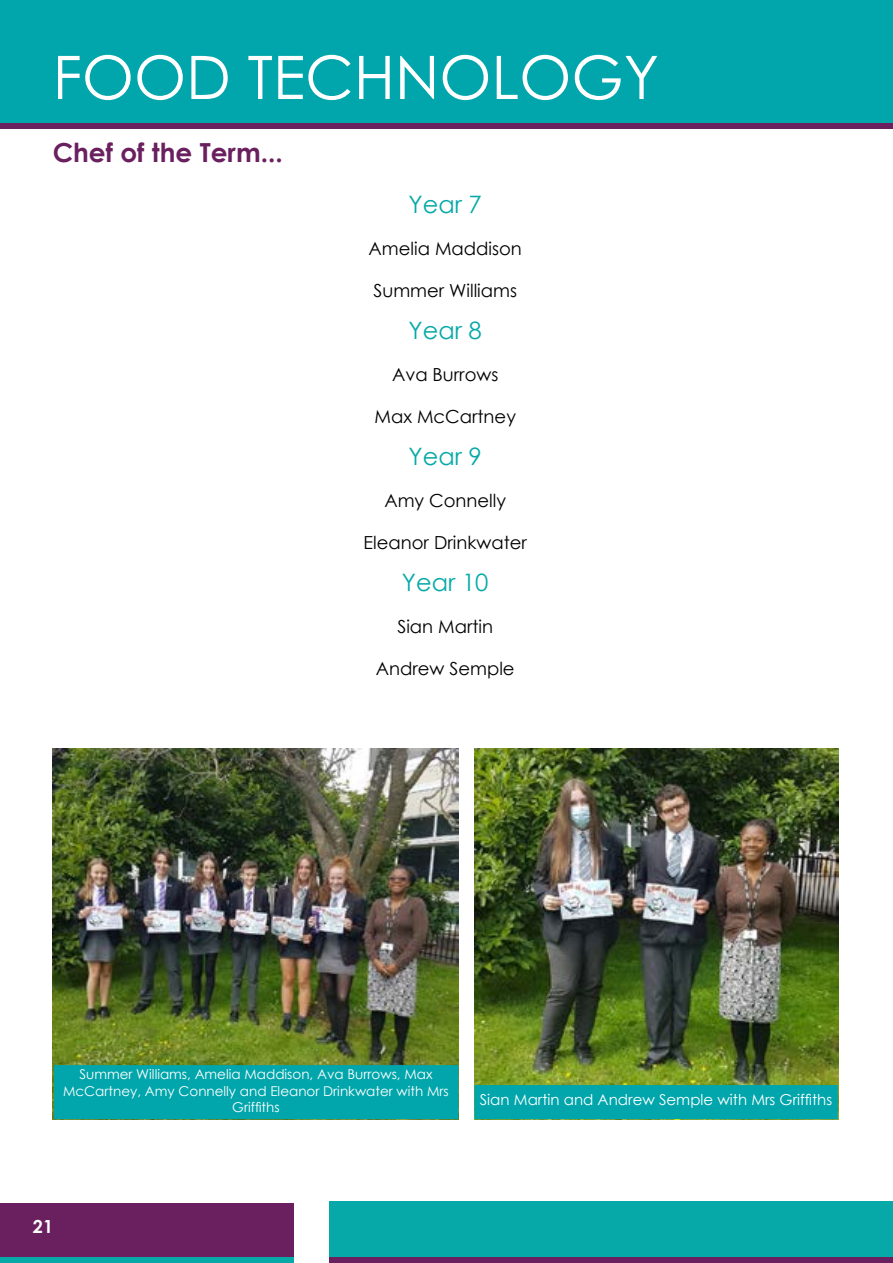
<style>
.page{position:relative;width:893px;height:1263px;background:#fff}
.page>*{position:absolute;margin:0;border:0;box-sizing:border-box;transform-origin:0 0}
.t1{font:60px "Century Gothic";color:#fff}
.t2{font:700 26.25px "Century Gothic";color:#6a205f}
.t3{font:24px "Century Gothic";color:#06a9a8}
.t4{font:18px "Century Gothic";color:#000}
.t5{font:700 18px "Century Gothic";color:#fff}
.t6{font:15px "Century Gothic";color:#fff}
.t7{font:13.5px/16.2px "Century Gothic";color:#fff;text-align:center}
</style>
<div class="page">
<div style="left:0;top:0;width:893px;height:123px;background:#00a6ab"></div>
<div style="left:0;top:1203px;width:293px;height:55px;background:#6a205f"></div>
<div style="left:329px;top:1201px;width:564px;height:57px;background:#06a9a8"></div>
<div style="left:0;top:123px;width:893px;height:6px;background:#6a205f"></div>
<div style="left:329px;top:1257px;width:564px;height:6px;background:#6a205f"></div>
<div style="left:0;top:1257px;width:293px;height:6px;background:#06a9a8"></div>
<img style="left:53px;top:749px;width:405px;height:370px">
<img style="left:474px;top:749px;width:365px;height:370px">
<div style="left:54px;top:1065px;width:404px;height:54px;background:#00a6ab;border:2px solid #00a6ab"></div>
<div style="left:474px;top:1085px;width:364px;height:34px;background:#00a6ab"></div>
<h1 class="t1" style="left:53px;top:35px;width:608px">FOOD TECHNOLOGY</h1>
<h2 class="t2" style="left:53px;top:133px;width:231px">Chef of the Term...</h2>
<h3 class="t3" style="left:409px;top:187px;width:75px">Year 7</h3>
<h3 class="t4" style="left:369px;top:236px;width:155px">Amelia Maddison</h3>
<h3 class="t4" style="left:373px;top:278px;width:145px">Summer Williams</h3>
<h3 class="t3" style="left:409px;top:313px;width:75px">Year 8</h3>
<h3 class="t4" style="left:392px;top:362px;width:108px">Ava Burrows</h3>
<h3 class="t4" style="left:375px;top:404px;width:143px">Max McCartney</h3>
<h3 class="t3" style="left:409px;top:439px;width:75px">Year 9</h3>
<h3 class="t4" style="left:384px;top:488px;width:123px">Amy Connelly</h3>
<h3 class="t4" style="left:364px;top:530px;width:165px">Eleanor Drinkwater</h3>
<h3 class="t3" style="left:402px;top:565px;width:88px">Year 10</h3>
<h3 class="t4" style="left:397px;top:614px;width:97px">Sian Martin</h3>
<h3 class="t4" style="left:376px;top:656px;width:140px">Andrew Semple</h3>
<p class="t7" style="left:63px;top:1066px;width:387px">Summer Williams, Amelia Maddison, Ava Burrows, Max<br>McCartney, Amy Connelly and Eleanor Drinkwater with Mrs<br>Griffiths</p>
<p class="t6" style="left:480px;top:1089px;width:354px">Sian Martin and Andrew Semple with Mrs Griffiths</p>
<h3 class="t5" style="left:33px;top:1213px;width:22px">21</h3>
</div>
